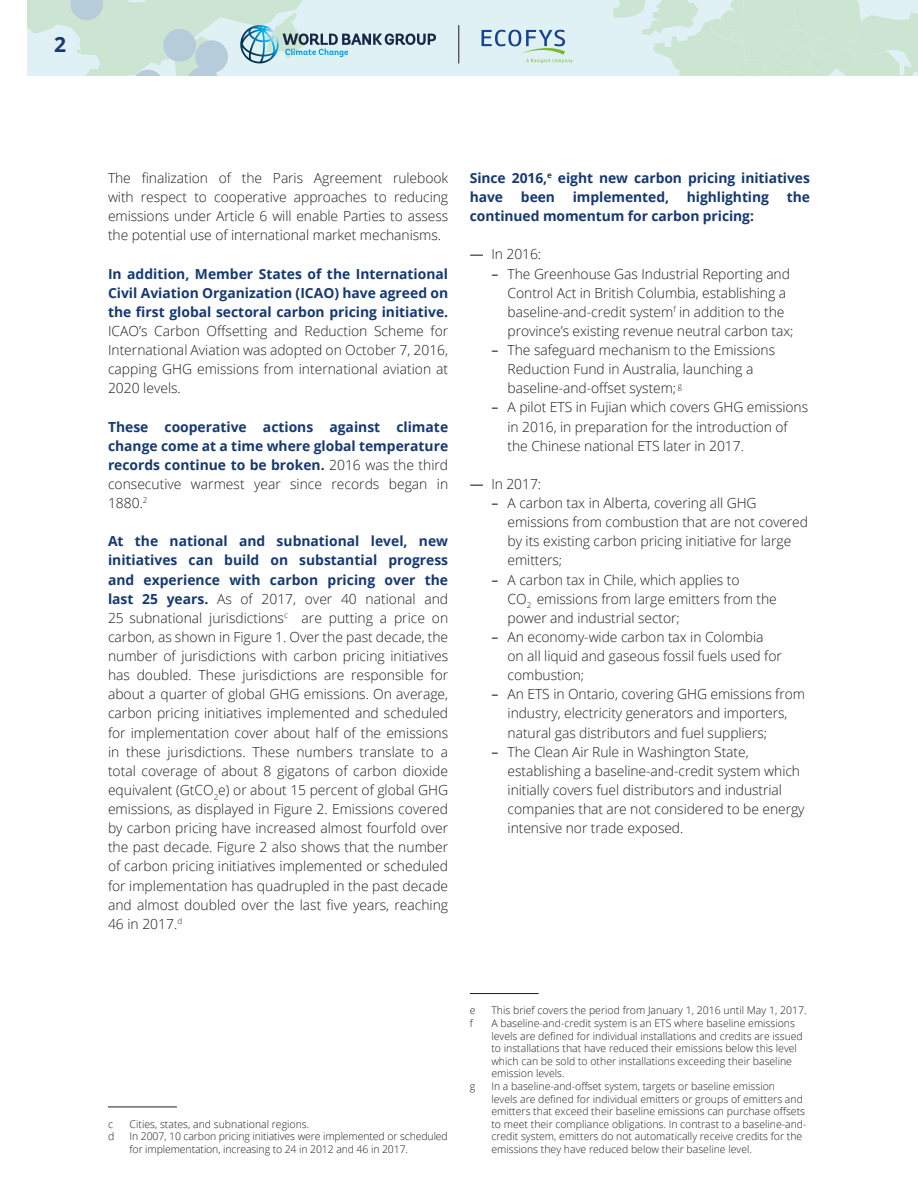
<style>
.page{position:relative;width:918px;height:1188px;background:#fff}
.page>*{position:absolute;margin:0;border:0;box-sizing:border-box;transform-origin:0 0}
.t1{font:700 21px "Open Sans";color:#163971}
.t2{font:300 13.8px/19px "Open Sans";letter-spacing:-.005em;color:#1d1d1b}
.t3{font:700 13.8px/19px "Open Sans";letter-spacing:-.005em;color:#163971;text-align:justify}
.t4{font:300 10.5px/12.6px "Open Sans";color:#1d1d1b}
.s1{font-weight:300;color:#1d1d1b}
.s2{font-weight:700;color:#163971}
.s3{font-weight:400}
</style>
<div class="page">
<div style="left:27px;top:0;width:891px;height:76px;background:#e0f1f5"></div>
<svg style="left:613px;top:0;width:305px;height:76px"></svg>
<hr style="left:459px;top:25px;width:1px;height:38px;background:#1d1d1b">
<svg style="left:27px;top:0;width:409px;height:76px"></svg>
<svg style="left:482px;top:30px;width:91px;height:33px"></svg>
<hr style="left:108px;top:1107px;width:69px;height:1px;background:#1d1d1b">
<hr style="left:470px;top:993px;width:69px;height:1px;background:#1d1d1b">
<h1 class="t1" style="left:54px;top:29px;width:13px">2</h1>
<p class="t2" style="left:108px;top:168px;width:342px;text-align:justify">The finalization of the Paris Agreement rulebook with respect to cooperative approaches to reducing emissions under Article 6 will enable Parties to assess the potential use of international market mechanisms.</p>
<p class="t3" style="left:108px;top:264px;width:342px">In addition, Member States of the International Civil Aviation Organization (ICAO) have agreed on the first global sectoral carbon pricing initiative.</p>
<p class="t2" style="left:108px;top:321px;width:342px;text-align:justify">ICAO’s Carbon Offsetting and Reduction Scheme for International Aviation was adopted on October 7, 2016, capping GHG emissions from international aviation at 2020 levels.</p>
<p class="t3" style="left:108px;top:417px;width:342px">These cooperative actions against climate change come at a time where global temperature records continue to be broken. <span class="s1">2016 was the third consecutive warmest year since records began in 1880.</span><sup>2</sup></p>
<p class="t2" style="left:108px;top:531px;width:342px;text-align:justify"><span class="s2">At the national and subnational level, new initiatives can build on substantial progress and experience with carbon pricing over the last 25 years.</span> As of 2017, over 40 national and 25 subnational jurisdictions<sup>c</sup> are putting a price on carbon, as shown in Figure 1. Over the past decade, the number of jurisdictions with carbon pricing initiatives has doubled. These jurisdictions are responsible for about a quarter of global GHG emissions. On average, carbon pricing initiatives implemented and scheduled for implementation cover about half of the emissions in these jurisdictions. These numbers translate to a total coverage of about 8 gigatons of carbon dioxide equivalent (GtCO<sub>2</sub>e) or about 15 percent of global GHG emissions, as displayed in Figure 2. Emissions covered by carbon pricing have increased almost fourfold over the past decade. Figure 2 also shows that the number of carbon pricing initiatives implemented or scheduled for implementation has quadrupled in the past decade and almost doubled over the last five years, reaching 46 in 2017.<sup>d</sup></p>
<p class="t3" style="left:470px;top:168px;width:342px">Since 2016,<sup>e</sup> eight new carbon pricing initiatives have</p>
<p class="t3" style="left:521px;top:187px;width:36px">been</p>
<p class="t3" style="left:573px;top:187px;width:98px">implemented,</p>
<p class="t3" style="left:687px;top:187px;width:84px">highlighting</p>
<p class="t3" style="left:787px;top:187px;width:25px">the</p>
<p class="t3" style="left:470px;top:206px;width:286px">continued momentum for carbon pricing:</p>
<p class="t2" style="left:470px;top:245px;width:73px"><span class="s3">—</span> In 2016:</p>
<p class="t2" style="left:508px;top:264px;width:288px;text-indent:-16px"><span class="s3">–</span> The Greenhouse Gas Industrial Reporting and Control Act in British Columbia, establishing a baseline-and-credit system<sup>f</sup> in addition to the province’s existing revenue neutral carbon tax;</p>
<p class="t2" style="left:508px;top:340px;width:269px;text-indent:-16px"><span class="s3">–</span> The safeguard mechanism to the Emissions<br>Reduction Fund in Australia, launching a baseline-and-offset system; <sup>g</sup></p>
<p class="t2" style="left:508px;top:398px;width:302px;text-indent:-16px"><span class="s3">–</span> A pilot ETS in Fujian which covers GHG emissions in 2016, in preparation for the introduction of the Chinese national ETS later in 2017.</p>
<p class="t2" style="left:470px;top:474px;width:73px"><span class="s3">—</span> In 2017:</p>
<p class="t2" style="left:508px;top:493px;width:302px;text-indent:-16px"><span class="s3">–</span> A carbon tax in Alberta, covering all GHG emissions from combustion that are not covered by its existing carbon pricing initiative for large emitters;</p>
<p class="t2" style="left:508px;top:570px;width:271px;text-indent:-16px"><span class="s3">–</span> A carbon tax in Chile, which applies to<br>CO<sub>2</sub> emissions from large emitters from the power and industrial sector;</p>
<p class="t2" style="left:508px;top:627px;width:276px;text-indent:-16px"><span class="s3">–</span> An economy-wide carbon tax in Colombia on all liquid and gaseous fossil fuels used for combustion;</p>
<p class="t2" style="left:508px;top:684px;width:299px;text-indent:-16px"><span class="s3">–</span> An ETS in Ontario, covering GHG emissions from industry, electricity generators and importers, natural gas distributors and fuel suppliers;</p>
<p class="t2" style="left:508px;top:742px;width:299px;text-indent:-16px"><span class="s3">–</span> The Clean Air Rule in Washington State, establishing a baseline-and-credit system which initially covers fuel distributors and industrial companies that are not considered to be energy intensive nor trade exposed.</p>
<p class="t4" style="left:108px;top:1117px;width:6px">c</p>
<p class="t4" style="left:130px;top:1117px;width:181px">Cities, states, and subnational regions.</p>
<p class="t4" style="left:108px;top:1130px;width:8px">d</p>
<p class="t4" style="left:130px;top:1130px;width:320px">In 2007, 10 carbon pricing initiatives were implemented or scheduled for implementation, increasing to 24 in 2012 and 46 in 2017.</p>
<p class="t4" style="left:470px;top:1004px;width:7px">e</p>
<p class="t4" style="left:491px;top:1004px;width:317px">This brief covers the period from January 1, 2016 until May 1, 2017.</p>
<p class="t4" style="left:470px;top:1017px;width:5px">f</p>
<p class="t4" style="left:491px;top:1017px;width:313px">A baseline-and-credit system is an ETS where baseline emissions levels are defined for individual installations and credits are issued to installations that have reduced their emissions below this level which can be sold to other installations exceeding their baseline emission levels.</p>
<p class="t4" style="left:470px;top:1080px;width:7px">g</p>
<p class="t4" style="left:491px;top:1080px;width:317px">In a baseline-and-offset system, targets or baseline emission<br>levels are defined for individual emitters or groups of emitters and emitters that exceed their baseline emissions can purchase offsets to meet their compliance obligations. In contrast to a baseline-and&shy;credit system, emitters do not automatically receive credits for the emissions they have reduced below their baseline level.</p>
</div>
